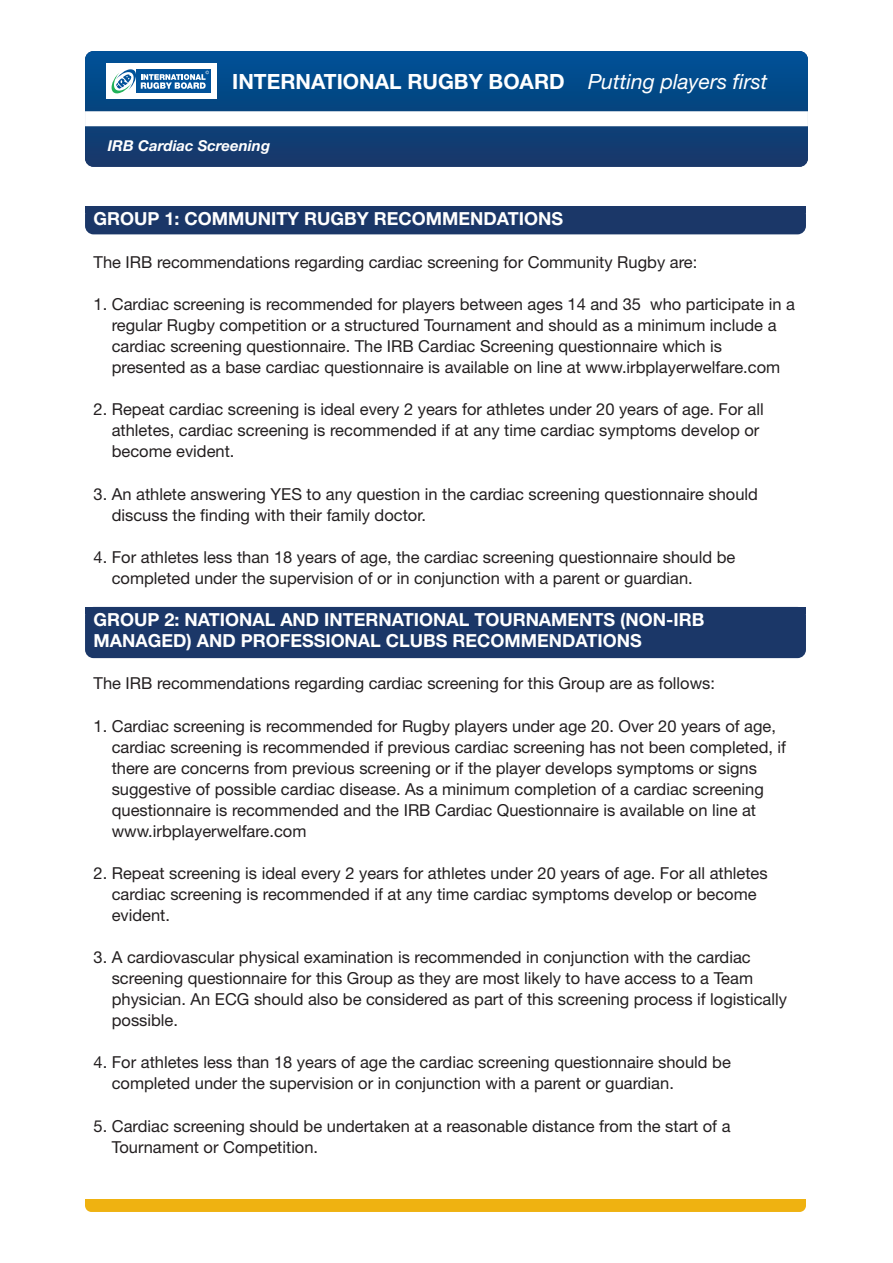
<style>
.page{position:relative;width:893px;height:1263px;background:#fff}
.page>*{position:absolute;margin:0;border:0;box-sizing:border-box;transform-origin:0 0}
.t1{font:700 21px "Helvetica Neue";color:#fff}
.t2{font:700 18px/21px "Helvetica Neue";color:#fff}
.t3{font:16.5px/21px "Helvetica Neue";color:#231f20}
.t4{font:italic 700 15px "Helvetica Neue";color:#fff}
.s1{font-weight:400;font-style:italic}
</style>
<div class="page">
<div style="left:85px;top:206px;width:721px;height:28px;background:#1b3768;border-radius:9px"></div>
<div style="left:85px;top:206px;width:721px;height:7px;background:#1b3768"></div>
<div style="left:85px;top:607px;width:721px;height:51px;background:#1b3768;border-radius:9px"></div>
<div style="left:85px;top:607px;width:721px;height:6px;background:#1b3768"></div>
<div style="left:85px;top:1199px;width:721px;height:13px;background:#efb211;border-radius:6px"></div>
<div style="left:85px;top:1199px;width:721px;height:6px;background:#efb211"></div>
<svg style="left:85px;top:51px;width:723px;height:116px;background:#0a4480"></svg>
<div style="left:106px;top:63px;width:110px;height:36px;background:#fff"></div>
<div style="left:136px;top:69px;width:74px;height:24px;background:#01529a"></div>
<svg style="left:111px;top:69px;width:98px;height:25px"></svg>
<div style="left:85px;top:111px;width:723px;height:15px;background:#fff"></div>
<p class="t1" style="left:232px;top:74px;width:537px">INTERNATIONAL RUGBY BOARD <span class="s1">Putting players first</span></p>
<p class="t4" style="left:108px;top:140px;width:164px">IRB Cardiac Screening</p>
<p class="t2" style="left:94px;top:210px;width:471px">GROUP 1: COMMUNITY RUGBY RECOMMENDATIONS</p>
<p class="t3" style="left:94px;top:253px;width:605px">The IRB recommendations regarding cardiac screening for Community Rugby are:</p>
<p class="t3" style="left:112px;top:295px;width:685px;text-indent:-18px">1. Cardiac screening is recommended for players between ages 14 and 35 who participate in a regular Rugby competition or a structured Tournament and should as a minimum include a cardiac screening questionnaire. The IRB Cardiac Screening questionnaire which is presented as a base cardiac questionnaire is available on line at www.irbplayerwelfare.com</p>
<p class="t3" style="left:112px;top:400px;width:653px;text-indent:-18px">2. Repeat cardiac screening is ideal every 2 years for athletes under 20 years of age. For all athletes, cardiac screening is recommended if at any time cardiac symptoms develop or become evident.</p>
<p class="t3" style="left:112px;top:485px;width:648px;text-indent:-18px">3. An athlete answering YES to any question in the cardiac screening questionnaire should discuss the finding with their family doctor.</p>
<p class="t3" style="left:112px;top:548px;width:625px;text-indent:-18px">4. For athletes less than 18 years of age, the cardiac screening questionnaire should be completed under the supervision of or in conjunction with a parent or guardian.</p>
<p class="t2" style="left:94px;top:611px;width:612px">GROUP 2: NATIONAL AND INTERNATIONAL TOURNAMENTS (NON-IRB<br>MANAGED) AND PROFESSIONAL CLUBS RECOMMENDATIONS</p>
<p class="t3" style="left:94px;top:674px;width:623px">The IRB recommendations regarding cardiac screening for this Group are as follows:</p>
<p class="t3" style="left:112px;top:717px;width:676px;text-indent:-18px">1. Cardiac screening is recommended for Rugby players under age 20. Over 20 years of age, cardiac screening is recommended if previous cardiac screening has not been completed, if there are concerns from previous screening or if the player develops symptoms or signs suggestive of possible cardiac disease. As a minimum completion of a cardiac screening questionnaire is recommended and the IRB Cardiac Questionnaire is available on line at www.irbplayerwelfare.com</p>
<p class="t3" style="left:112px;top:864px;width:657px;text-indent:-18px">2. Repeat screening is ideal every 2 years for athletes under 20 years of age. For all athletes cardiac screening is recommended if at any time cardiac symptoms develop or become evident.</p>
<p class="t3" style="left:112px;top:948px;width:677px;text-indent:-18px">3. A cardiovascular physical examination is recommended in conjunction with the cardiac screening questionnaire for this Group as they are most likely to have access to a Team physician. An ECG should also be considered as part of this screening process if logistically possible.</p>
<p class="t3" style="left:112px;top:1054px;width:621px;text-indent:-18px">4. For athletes less than 18 years of age the cardiac screening questionnaire should be completed under the supervision or in conjunction with a parent or guardian.</p>
<p class="t3" style="left:112px;top:1117px;width:620px;text-indent:-18px">5. Cardiac screening should be undertaken at a reasonable distance from the start of a<br>Tournament or Competition.</p>
</div>
